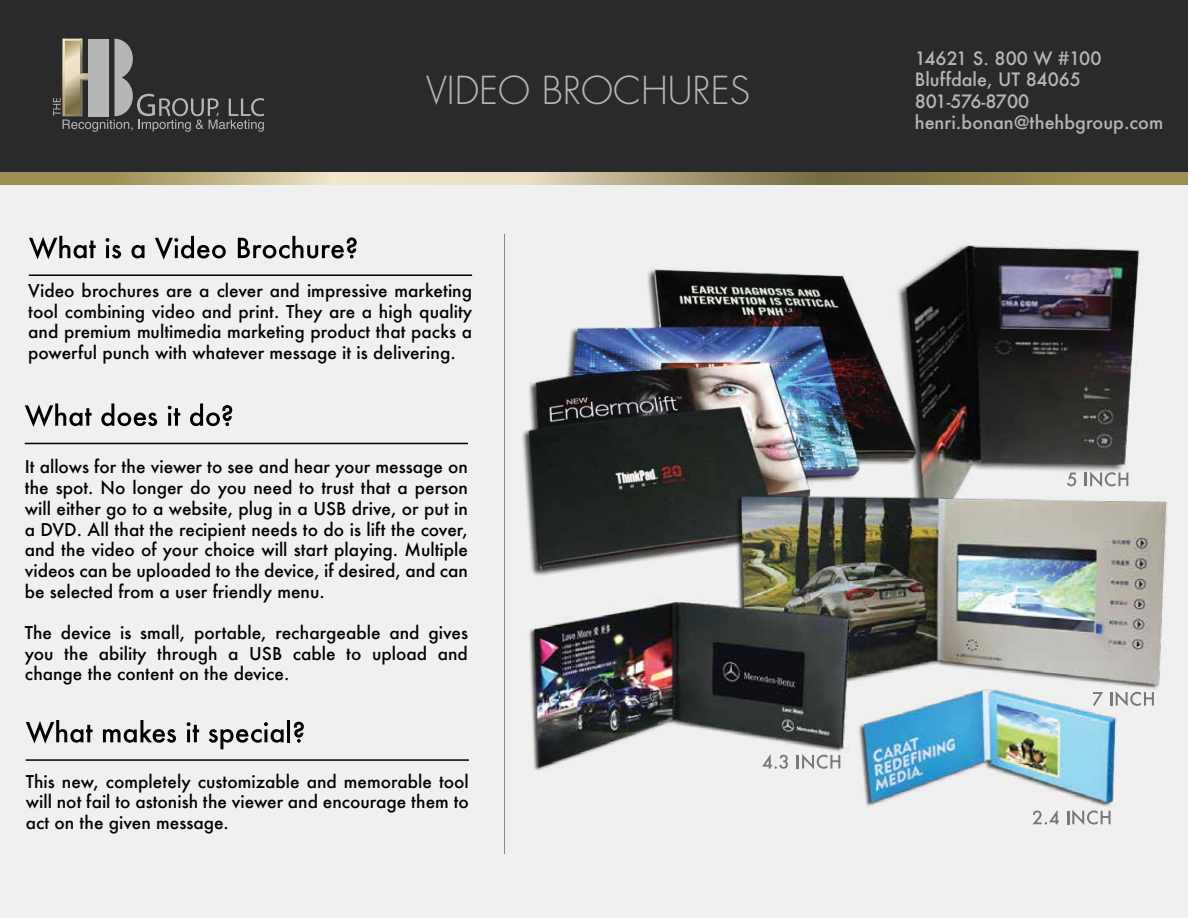
<style>
.page{position:relative;width:1188px;height:918px;background:#f1f0f0}
.page>*{position:absolute;margin:0;border:0;box-sizing:border-box;transform-origin:0 0}
.t1{font:300 37.5px "Futura";color:#b6b6b6}
.t2{font:500 18px/21.6px "Futura";color:#b6b6b6}
.t3{font:500 17.25px/20.7px "Futura";color:#010101;text-align:justify}
</style>
<div class="page">
<svg style="left:0;top:171px;width:1188px;height:13px;background:#a59a73"></svg>
<div style="left:0;top:0;width:1188px;height:171px;background:#2a2a2c"></div>
<svg style="left:53px;top:39px;width:211px;height:93px"></svg>
<hr style="left:29px;top:274px;width:443px;height:2px;background:#010101">
<svg style="left:29px;top:236px;width:67px;height:23px"></svg>
<svg style="left:106px;top:238px;width:15px;height:20px"></svg>
<svg style="left:131px;top:245px;width:14px;height:13px"></svg>
<svg style="left:155px;top:236px;width:71px;height:24px"></svg>
<svg style="left:238px;top:236px;width:119px;height:22px"></svg>
<hr style="left:504px;top:234px;width:1px;height:620px;background:#88888a">
<img style="left:522px;top:269px;width:272px;height:295px">
<img style="left:794px;top:245px;width:347px;height:217px">
<img style="left:718px;top:462px;width:450px;height:133px">
<img style="left:529px;top:564px;width:333px;height:207px">
<img style="left:824px;top:595px;width:339px;height:211px">
<svg style="left:1093px;top:692px;width:10px;height:14px"></svg>
<svg style="left:1110px;top:691px;width:44px;height:15px"></svg>
<svg style="left:1067px;top:473px;width:9px;height:13px"></svg>
<svg style="left:1085px;top:472px;width:43px;height:15px"></svg>
<svg style="left:762px;top:754px;width:26px;height:15px"></svg>
<svg style="left:797px;top:754px;width:43px;height:15px"></svg>
<svg style="left:1032px;top:810px;width:27px;height:15px"></svg>
<svg style="left:1067px;top:810px;width:44px;height:15px"></svg>
<hr style="left:25px;top:443px;width:443px;height:1px;background:#010101">
<svg style="left:25px;top:403px;width:67px;height:24px"></svg>
<svg style="left:101px;top:403px;width:56px;height:23px"></svg>
<svg style="left:168px;top:406px;width:12px;height:20px"></svg>
<svg style="left:190px;top:403px;width:42px;height:23px"></svg>
<hr style="left:26px;top:759px;width:443px;height:2px;background:#010101">
<svg style="left:26px;top:720px;width:67px;height:24px"></svg>
<svg style="left:103px;top:720px;width:73px;height:23px"></svg>
<svg style="left:187px;top:722px;width:12px;height:20px"></svg>
<svg style="left:209px;top:722px;width:75px;height:27px"></svg>
<hr style="left:287px;top:720px;width:3px;height:22px;background:#010101">
<svg style="left:294px;top:722px;width:10px;height:21px"></svg>
<h1 class="t1" style="left:426px;top:66px;width:326px">VIDEO BROCHURES</h1>
<p class="t3" style="left:28px;top:280px;width:445px">Video brochures are a clever and impressive marketing tool combining video and print. They are a high quality and premium multimedia marketing product that packs a powerful punch with whatever message it is delivering.</p>
<p class="t3" style="left:25px;top:457px;width:445px">It allows for the viewer to see and hear your message on the spot. No longer do you need to trust that a person will either go to a website, plug in a USB drive, or put in a DVD. All that the recipient needs to do is lift the cover, and the video of your choice will start playing. Multiple videos can be uploaded to the device, if desired, and can be selected from a user friendly menu.</p>
<p class="t3" style="left:25px;top:622px;width:445px">The device is small, portable, rechargeable and gives you the ability through a USB cable to upload and change the content on the device.</p>
<p class="t3" style="left:26px;top:771px;width:445px">This new, completely customizable and memorable tool will not fail to astonish the viewer and encourage them to act on the given message.</p>
<p class="t2" style="left:915px;top:47px;width:250px">14621 S. 800 W #100<br>Bluffdale, UT 84065<br>801-576-8700 henri.bonan@thehbgroup.com</p>
</div>
